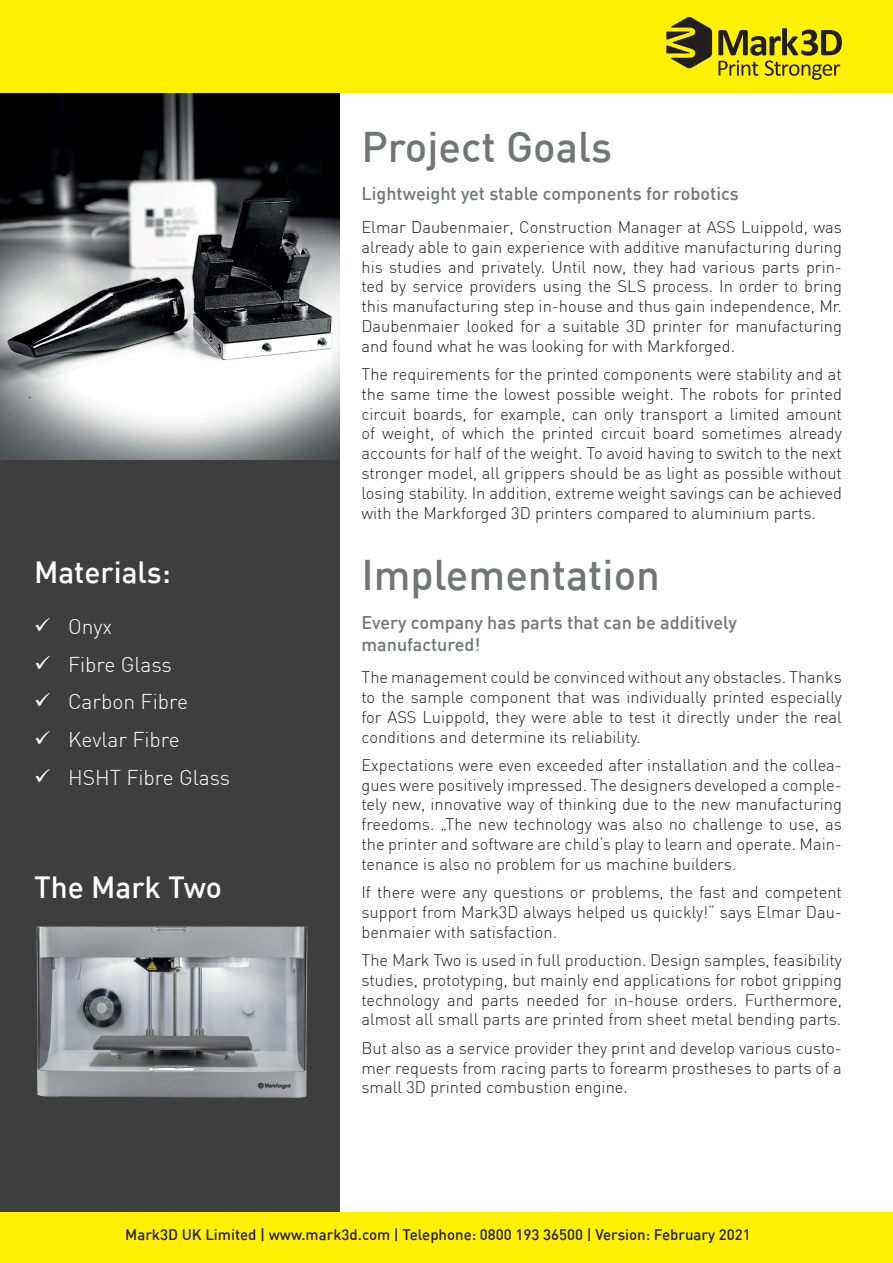
<style>
.page{position:relative;width:893px;height:1263px;background:#fff}
.page>*{position:absolute;margin:0;border:0;box-sizing:border-box;transform-origin:0 0}
.t1{font:500 42px "DIN";color:#727477}
.t2{font:500 30px "DIN";color:#fff}
.t3{font:300 21px/38px "DIN";color:#fff}
.t4{font:500 18px/21.6px "DIN";color:#727477}
.t5{font:300 16.5px/19.8px "DIN";color:#231f20;text-align:justify}
.t6{font:500 15px "DIN";color:#231f20}
</style>
<div class="page">
<div style="left:0;top:87px;width:893px;height:1133px;background:#3e3e3f"></div>
<div style="left:0;top:0;width:893px;height:94px;background:#fff101"></div>
<div style="left:0;top:1212px;width:893px;height:51px;background:#fff101"></div>
<svg style="left:666px;top:17px;width:46px;height:51px"></svg>
<svg style="left:718px;top:28px;width:124px;height:52px"></svg>
<img style="left:36px;top:926px;width:272px;height:172px">
<img style="left:0;top:94px;width:340px;height:365px">
<div style="left:340px;top:94px;width:553px;height:1118px;background:#fff"></div>
<h2 class="t2" style="left:34px;top:553px;width:138px">Materials:</h2>
<p class="t3" style="left:68px;top:607px;width:164px">Onyx<br>Fibre Glass<br>Carbon Fibre<br>Kevlar Fibre<br>HSHT Fibre Glass</p>
<h2 class="t2" style="left:34px;top:868px;width:189px">The Mark Two</h2>
<h1 class="t1" style="left:361px;top:120px;width:252px">Project Goals</h1>
<p class="t4" style="left:361px;top:182px;width:379px">Lightweight yet stable components for robotics</p>
<p class="t5" style="left:361px;top:217px;width:482px">Elmar Daubenmaier, Construction Manager at ASS Luippold, was already able to gain experience with additive manufacturing during his studies and privately. Until now, they had various parts prin&shy;ted by service providers using the SLS process. In order to bring this manufacturing step in-house and thus gain independence, Mr.<br>Daubenmaier looked for a suitable 3D printer for manufacturing and found what he was looking for with Markforged.</p>
<p class="t5" style="left:361px;top:364px;width:482px">The requirements for the printed components were stability and at the same time the lowest possible weight. The robots for printed circuit boards, for example, can only transport a limited amount of weight, of which the printed circuit board sometimes already accounts for half of the weight. To avoid having to switch to the next stronger model, all grippers should be as light as possible without losing stability. In addition, extreme weight savings can be achieved with the Markforged 3D printers compared to aluminium parts.</p>
<h1 class="t1" style="left:361px;top:548px;width:300px">Implementation</h1>
<p class="t4" style="left:361px;top:611px;width:377px">Every company has parts that can be additively manufactured!</p>
<p class="t5" style="left:361px;top:667px;width:482px">The management could be convinced without any obstacles. Thanks to the sample component that was individually printed especially for ASS Luippold, they were able to test it directly under the real conditions and determine its reliability.</p>
<p class="t5" style="left:361px;top:755px;width:482px">Expectations were even exceeded after installation and the collea&shy;gues were positively impressed. The designers developed a comple&shy;tely new, innovative way of thinking due to the new manufacturing freedoms. „The new technology was also no challenge to use, as the printer and software are child‘s play to learn and operate. Main&shy;tenance is also no problem for us machine builders.</p>
<p class="t5" style="left:361px;top:882px;width:482px">If there were any questions or problems, the fast and competent support from Mark3D always helped us quickly!“ says Elmar Dau&shy;benmaier with satisfaction.</p>
<p class="t5" style="left:361px;top:950px;width:482px">The Mark Two is used in full production. Design samples, feasibility studies, prototyping, but mainly end applications for robot gripping technology and parts needed for in-house orders. Furthermore, almost all small parts are printed from sheet metal bending parts.</p>
<p class="t5" style="left:361px;top:1038px;width:482px">But also as a service provider they print and develop various custo&shy;mer requests from racing parts to forearm prostheses to parts of a small 3D printed combustion engine.</p>
<p class="t6" style="left:125px;top:1225px;width:627px">Mark3D UK Limited | www.mark3d.com | Telephone: 0800 193 36500 | Version: February 2021</p>
</div>
